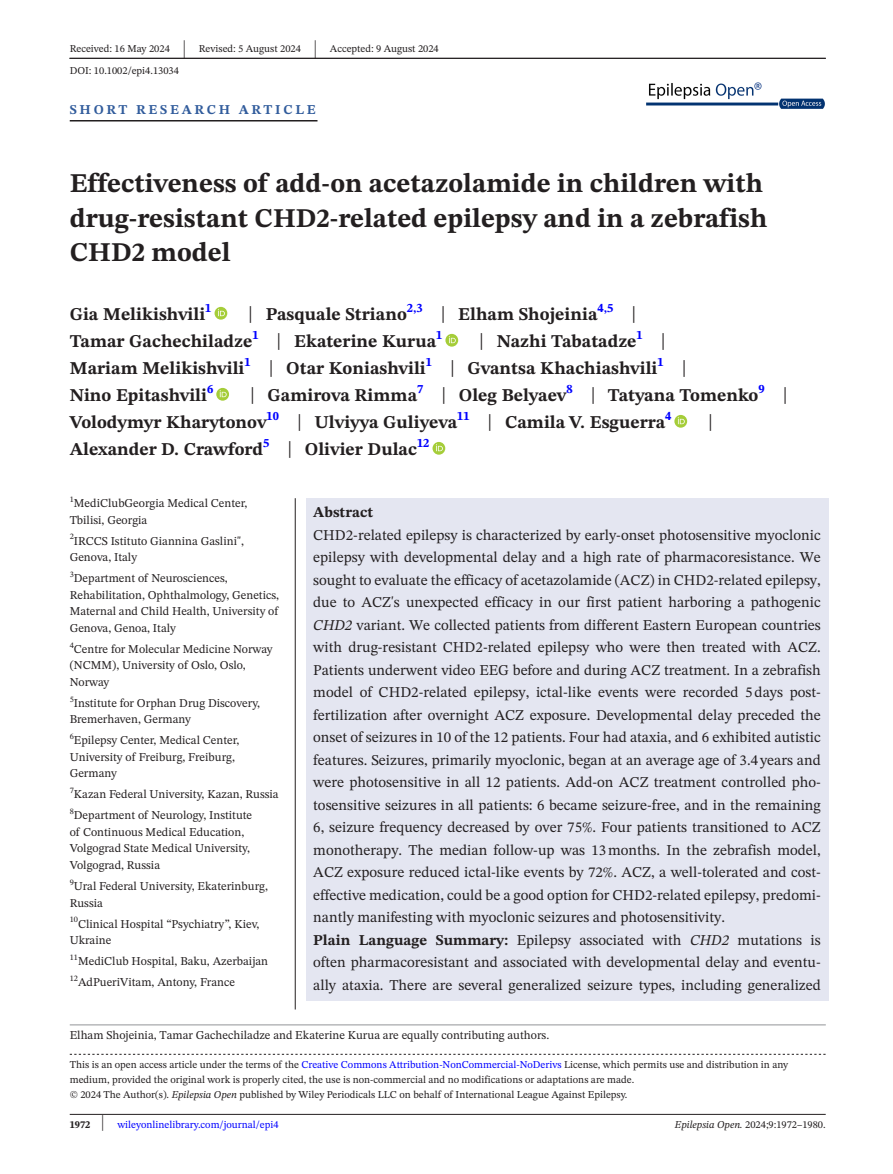
<style>
.page{position:relative;width:893px;height:1174px;background:#fff}
.page>*{position:absolute;margin:0;border:0;box-sizing:border-box;transform-origin:0 0}
.t1{font:700 27px/34.5px "STIX Two Text";color:#231f20}
.t2{font:26.1px "STIX Two Text";color:#231f20;scale:.46 1}
.t3{font:23.4px "STIX Two Text";color:#231f20;scale:.77 1}
.t4{font:700 18px "STIX Two Text";color:#231f20}
.t5{font:15px/22.5px "STIX Two Text";color:#231f20}
.t6{font:700 15px "STIX Two Text";color:#231f20}
.t7{font:700 13.5px "STIX Two Text";letter-spacing:.2em;color:#315c9c}
.t8{font:700 12.6px "STIX Two Text";color:#00f}
.t9{font:12px/16.5px "STIX Two Text";color:#231f20}
.t10{font:10.5px/15px "STIX Two Text";color:#231f20}
.t11{font:10.5px "STIX Two Text";color:#00f}
.t12{font:8.4px "STIX Two Text";color:#231f20}
.s1{font-weight:400;font-size:23.4px}
.s2{font-weight:400;font-size:23.4px;color:#231f20}
.s3{font-style:italic}
.s4{font-weight:700}
.s5{color:#00f}
.s6{font-weight:700;color:#231f20}
.s7{font-size:22.05px;color:#231f20}
</style>
<div class="page">
<hr style="left:70px;top:1114px;width:756px;height:1px;background:#231f20">
<hr style="left:69px;top:58px;width:757px;height:1px;background:#231f20">
<img style="left:646px;top:82px;width:179px;height:27px">
<hr style="left:70px;top:120px;width:247px;height:1px;background:#231f20">
<svg style="left:215px;top:307px;width:12px;height:13px"></svg>
<svg style="left:218px;top:309px;width:7px;height:7px"></svg>
<svg style="left:445px;top:334px;width:13px;height:13px"></svg>
<svg style="left:449px;top:336px;width:7px;height:7px"></svg>
<svg style="left:216px;top:388px;width:13px;height:13px"></svg>
<svg style="left:220px;top:390px;width:7px;height:7px"></svg>
<svg style="left:674px;top:415px;width:13px;height:13px"></svg>
<svg style="left:678px;top:417px;width:7px;height:7px"></svg>
<svg style="left:432px;top:442px;width:13px;height:13px"></svg>
<svg style="left:436px;top:444px;width:7px;height:7px"></svg>
<svg style="left:70px;top:1054px;width:756px;height:1px"></svg>
<hr style="left:70px;top:1024px;width:756px;height:1px;background:#939598">
<div style="left:306px;top:498px;width:522px;height:502px;background:#e4e6f1"></div>
<hr style="left:295px;top:498px;width:1px;height:511px;background:#231f20">
<p class="t10" style="left:70px;top:41px;width:102px">Received: 16 May 2024</p>
<h2 class="t2" style="left:183px;top:30px;width:8px">|</h2>
<p class="t10" style="left:199px;top:41px;width:104px">Revised: 5 August 2024</p>
<h2 class="t2" style="left:314px;top:30px;width:8px">|</h2>
<p class="t10" style="left:330px;top:41px;width:110px">Accepted: 9 August 2024</p>
<p class="t10" style="left:70px;top:62px;width:111px">DOI: 10.1002/epi4.13034</p>
<p class="t7" style="left:70px;top:100px;width:247px">SHORT RESEARCH ARTICLE</p>
<h1 class="t1" style="left:70px;top:166px;width:699px">Effectiveness of add-on acetazolamide in children with drug-resistant CHD2-related epilepsy and in a zebrafish<br>CHD2 model</h1>
<p class="t4" style="left:70px;top:301px;width:137px">Gia Melikishvili</p>
<p class="t8" style="left:205px;top:298px;width:8px">1</p>
<p class="t4" style="left:248px;top:301px;width:351px"><span class="s1">|</span> Pasquale Striano<sup>2,3</sup> <span class="s1">|</span> Elham Shojeinia</p>
<p class="t8" style="left:598px;top:298px;width:40px">4,5 <span class="s2">|</span></p>
<p class="t4" style="left:70px;top:328px;width:368px">Tamar Gachechiladze<sup>1</sup> <span class="s1">|</span> Ekaterine Kurua</p>
<p class="t8" style="left:436px;top:325px;width:8px">1</p>
<p class="t4" style="left:479px;top:328px;width:159px"><span class="s1">|</span> Nazhi Tabatadze</p>
<p class="t8" style="left:637px;top:325px;width:31px">1 <span class="s2">|</span></p>
<p class="t4" style="left:70px;top:355px;width:589px">Mariam Melikishvili<sup>1</sup> <span class="s1">|</span> Otar Koniashvili<sup>1</sup> <span class="s1">|</span> Gvantsa Khachiashvili</p>
<p class="t8" style="left:657px;top:352px;width:31px">1 <span class="s2">|</span></p>
<p class="t4" style="left:70px;top:382px;width:139px">Nino Epitashvili</p>
<p class="t8" style="left:207px;top:379px;width:8px">6</p>
<p class="t4" style="left:250px;top:382px;width:510px"><span class="s1">|</span> Gamirova Rimma<sup>7</sup> <span class="s1">|</span> Oleg Belyaev<sup>8</sup> <span class="s1">|</span> Tatyana Tomenko</p>
<p class="t8" style="left:758px;top:379px;width:31px">9 <span class="s2">|</span></p>
<p class="t4" style="left:70px;top:409px;width:597px">Volodymyr Kharytonov<sup>10</sup> <span class="s1">|</span> Ulviyya Guliyeva<sup>11</sup> <span class="s1">|</span> Camila V. Esguerra</p>
<p class="t8" style="left:665px;top:406px;width:8px">4</p>
<h3 class="t3" style="left:708px;top:405px;width:8px">|</h3>
<p class="t4" style="left:70px;top:436px;width:349px">Alexander D. Crawford<sup>5</sup> <span class="s1">|</span> Olivier Dulac</p>
<p class="t8" style="left:417px;top:433px;width:14px">12</p>
<p class="t12" style="left:70px;top:493px;width:6px">1</p>
<p class="t9" style="left:70px;top:495px;width:179px;text-indent:4px">MediClubGeorgia Medical Center,<br>Tbilisi, Georgia</p>
<p class="t12" style="left:70px;top:530px;width:6px">2</p>
<p class="t9" style="left:70px;top:532px;width:176px;text-indent:4px">IRCCS Istituto Giannina Gaslini",<br>Genova, Italy</p>
<p class="t12" style="left:70px;top:568px;width:6px">3</p>
<p class="t9" style="left:70px;top:570px;width:211px;text-indent:4px">Department of Neurosciences, Rehabilitation, Ophthalmology, Genetics, Maternal and Child Health, University of Genova, Genoa, Italy</p>
<p class="t12" style="left:70px;top:638px;width:6px">4</p>
<p class="t9" style="left:70px;top:640px;width:205px;text-indent:4px">Centre for Molecular Medicine Norway (NCMM), University of Oslo, Oslo,<br>Norway</p>
<p class="t12" style="left:70px;top:692px;width:6px">5</p>
<p class="t9" style="left:70px;top:694px;width:192px;text-indent:4px">Institute for Orphan Drug Discovery,<br>Bremerhaven, Germany</p>
<p class="t12" style="left:70px;top:730px;width:6px">6</p>
<p class="t9" style="left:70px;top:732px;width:171px;text-indent:4px">Epilepsy Center, Medical Center,<br>University of Freiburg, Freiburg,<br>Germany</p>
<p class="t12" style="left:70px;top:784px;width:6px">7</p>
<p class="t9" style="left:74px;top:786px;width:206px">Kazan Federal University, Kazan, Russia</p>
<p class="t12" style="left:70px;top:805px;width:6px">8</p>
<p class="t9" style="left:70px;top:807px;width:184px;text-indent:4px">Department of Neurology, Institute of Continuous Medical Education,<br>Volgograd State Medical University,<br>Volgograd, Russia</p>
<p class="t12" style="left:70px;top:875px;width:6px">9</p>
<p class="t9" style="left:70px;top:877px;width:200px;text-indent:4px">Ural Federal University, Ekaterinburg,<br>Russia</p>
<p class="t12" style="left:70px;top:913px;width:10px">10</p>
<p class="t9" style="left:70px;top:915px;width:191px;text-indent:8px">Clinical Hospital “Psychiatry”, Kiev,<br>Ukraine</p>
<p class="t12" style="left:70px;top:950px;width:10px">11</p>
<p class="t9" style="left:78px;top:952px;width:192px">MediClub Hospital, Baku, Azerbaijan</p>
<p class="t12" style="left:70px;top:971px;width:10px">12</p>
<p class="t9" style="left:78px;top:973px;width:158px">AdPueriVitam, Antony, France</p>
<p class="t6" style="left:313px;top:501px;width:61px">Abstract</p>
<p class="t5" style="left:313px;top:523px;width:509px">CHD2-related epilepsy is characterized by early-onset photosensitive myoclonic epilepsy with developmental delay and a high rate of pharmacoresistance. We sought to evaluate the efficacy of acetazolamide (ACZ) in CHD2-related epilepsy, due to ACZ's unexpected efficacy in our first patient harboring a pathogenic <span class="s3">CHD2</span> variant. We collected patients from different Eastern European countries with drug-resistant CHD2-related epilepsy who were then treated with ACZ.<br>Patients underwent video EEG before and during ACZ treatment. In a zebrafish model of CHD2-related epilepsy, ictal-like events were recorded 5days post&shy;fertilization after overnight ACZ exposure. Developmental delay preceded the onset of seizures in 10 of the 12 patients. Four had ataxia, and 6 exhibited autistic features. Seizures, primarily myoclonic, began at an average age of 3.4 years and were photosensitive in all 12 patients. Add-on ACZ treatment controlled pho&shy;tosensitive seizures in all patients: 6 became seizure-free, and in the remaining 6, seizure frequency decreased by over 75%. Four patients transitioned to ACZ monotherapy. The median follow-up was 13months. In the zebrafish model, ACZ exposure reduced ictal-like events by 72%. ACZ, a well-tolerated and cost&shy;effective medication, could be a good option for CHD2-related epilepsy, predomi&shy;nantly manifesting with myoclonic seizures and photosensitivity.<br><span class="s4">Plain Language Summary:</span> Epilepsy associated with <span class="s3">CHD2</span> mutations is often pharmacoresistant and associated with developmental delay and eventu&shy;ally ataxia. There are several generalized seizure types, including generalized</p>
<p class="t9" style="left:70px;top:1026px;width:481px">Elham Shojeinia, Tamar Gachechiladze and Ekaterine Kurua are equally contributing authors.</p>
<p class="t10" style="left:70px;top:1057px;width:720px">This is an open access article under the terms of the <span class="s5">Creative Commons Attribution-NonCommercial-NoDerivs</span> License, which permits use and distribution in any medium, provided the original work is properly cited, the use is non-commercial and no modifications or adaptations are made.<br>© 2024 The Author(s). <span class="s3">Epilepsia Open</span> published by Wiley Periodicals LLC on behalf of International League Against Epilepsy.</p>
<p class="t11" style="left:70px;top:1117px;width:210px"><span class="s6">1972</span> <span class="s7">|</span> wileyonlinelibrary.com/journal/epi4</p>
<p class="t10" style="left:675px;top:1117px;width:152px"><span class="s3">Epilepsia Open.</span> 2024;9:1972–1980.</p>
</div>
